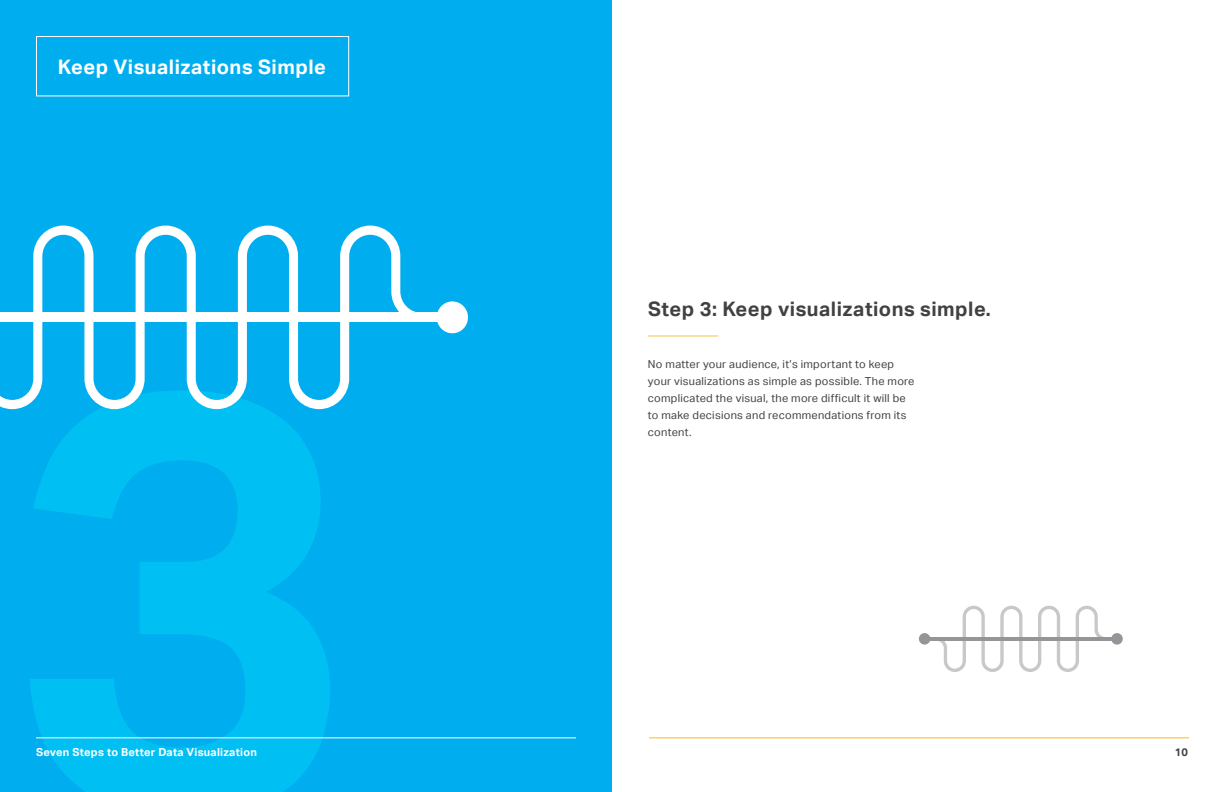
<style>
.page{position:relative;width:1224px;height:792px;background:#fff}
.page>*{position:absolute;margin:0;border:0;box-sizing:border-box;transform-origin:0 0}
.t1{font:700 20px "Aktiv Grotesk";letter-spacing:.025em;color:#414042}
.t2{font:700 20px "Aktiv Grotesk";letter-spacing:.025em;color:#fff}
.t3{font:700 20px "Aktiv Grotesk";color:#febf3f}
.t4{font:11px/17px "Aktiv Grotesk";letter-spacing:.025em;color:#414042}
.t5{font:700 11px "Aktiv Grotesk";letter-spacing:.025em;color:#fff}
.t6{font:700 11px "Aktiv Grotesk";color:#414042}
</style>
<div class="page">
<div style="left:0;top:0;width:612px;height:792px;background:#00aeef"></div>
<hr style="left:649px;top:737px;width:540px;height:1px;background:#fdb924">
<div style="left:36px;top:36px;width:313px;height:60px;border:1px solid #fff"></div>
<hr style="left:36px;top:737px;width:540px;height:1px;background:#fff">
<svg style="left:927px;top:606px;width:188px;height:66px"></svg>
<hr style="left:925px;top:637px;width:192px;height:4px;background:#939598">
<div style="left:1111px;top:633px;width:12px;height:12px;background:#939598;border-radius:50%"></div>
<div style="left:919px;top:633px;width:11px;height:12px;background:#939598;border-radius:50%"></div>
<svg style="left:0;top:226px;width:452px;height:183px"></svg>
<div style="left:0;top:313px;width:452px;height:9px;background:#fff"></div>
<div style="left:437px;top:301px;width:31px;height:32px;background:#fff;border-radius:50%"></div>
<h1 class="t2" style="left:58px;top:56px;width:270px">Keep Visualizations Simple</h1>
<p class="t5" style="left:36px;top:746px;width:222px">Seven Steps to Better Data Visualization</p>
<h1 class="t1" style="left:648px;top:297px;width:344px">Step 3: Keep visualizations simple.</h1>
<h1 class="t3" style="left:648px;top:314px;width:71px">_______</h1>
<p class="t4" style="left:648px;top:356px;width:268px">No matter your audience, it’s important to keep your visualizations as simple as possible. The more complicated the visual, the more difficult it will be to make decisions and recommendations from its content.</p>
<p class="t6" style="left:1175px;top:746px;width:15px">10</p>
</div>
